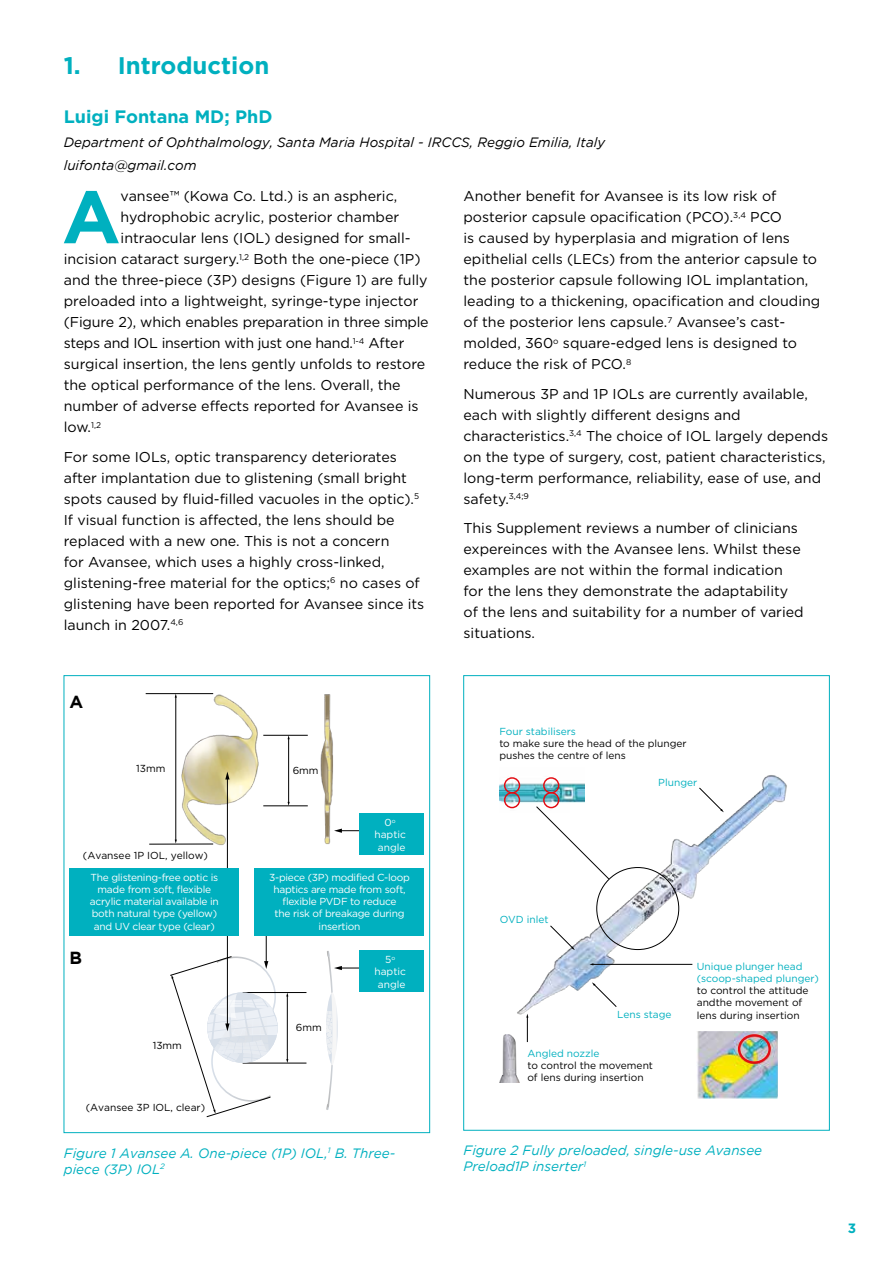
<style>
.page{position:relative;width:893px;height:1263px;background:#fff}
.page>*{position:absolute;margin:0;border:0;box-sizing:border-box;transform-origin:0 0}
.t1{font:700 74.25px "Gotham";color:#00b0bf}
.t2{font:700 24px "Gotham";color:#00b0bf}
.t3{font:700 18px "Gotham";color:#00b0bf}
.t4{font:700 17.4px "Gotham";color:#000}
.t5{font:14.25px/21px "Gotham";color:#000}
.t6{font:14.25px "Gotham";letter-spacing:-.02em;color:#000}
.t7{font:italic 13.5px/16.2px "Gotham";color:#00b0bf}
.t8{font:italic 13.5px/22.5px "Gotham";color:#000}
.t9{font:700 13.5px "Gotham";color:#00b0bf}
.t10{font:10.2px/12.1px "Gotham";letter-spacing:-.025em;color:#fff;text-align:center}
.t11{font:10.2px/12.1px "Gotham";color:#000}
.t12{font:10.2px/12.1px "Gotham";color:#00b0bf}
.t13{font:10.2px/12.1px "Gotham";color:#fff;text-align:center}
</style>
<div class="page">
<img style="left:175px;top:693px;width:158px;height:158px">
<hr style="left:266px;top:910px;width:1px;height:52px;background:#000">
<div style="left:255px;top:868px;width:169px;height:67px;background:#00b0bf"></div>
<hr style="left:340px;top:830px;width:55px;height:1px;background:#000">
<svg style="left:334px;top:828px;width:8px;height:5px"></svg>
<div style="left:359px;top:813px;width:65px;height:41px;background:#00b0bf"></div>
<hr style="left:340px;top:968px;width:55px;height:1px;background:#000">
<div style="left:359px;top:950px;width:65px;height:41px;background:#00b0bf"></div>
<hr style="left:263px;top:735px;width:45px;height:1px;background:#000">
<hr style="left:263px;top:805px;width:45px;height:1px;background:#000">
<hr style="left:288px;top:738px;width:1px;height:65px;background:#000">
<hr style="left:243px;top:992px;width:63px;height:1px;background:#000">
<hr style="left:243px;top:1063px;width:63px;height:1px;background:#000">
<hr style="left:287px;top:996px;width:1px;height:64px;background:#000">
<hr style="left:176px;top:697px;width:1px;height:143px;background:#000">
<svg style="left:326px;top:951px;width:16px;height:159px"></svg>
<hr style="left:227px;top:778px;width:1px;height:247px;background:#000">
<svg style="left:225px;top:772px;width:5px;height:7px"></svg>
<svg style="left:170px;top:956px;width:108px;height:161px"></svg>
<div style="left:69px;top:868px;width:170px;height:67px;background:#00b0bf"></div>
<hr style="left:149px;top:844px;width:64px;height:1px;background:#000">
<hr style="left:146px;top:693px;width:67px;height:1px;background:#000">
<img style="left:499px;top:779px;width:10px;height:29px">
<img style="left:509px;top:775px;width:278px;height:243px">
<svg style="left:699px;top:787px;width:25px;height:25px"></svg>
<svg style="left:536px;top:806px;width:73px;height:73px"></svg>
<svg style="left:550px;top:925px;width:25px;height:25px"></svg>
<svg style="left:592px;top:982px;width:25px;height:25px"></svg>
<svg style="left:526px;top:1014px;width:2px;height:28px"></svg>
<img style="left:697px;top:1031px;width:80px;height:67px">
<div style="left:570px;top:803px;width:19px;height:16px;background:#fff"></div>
<div style="left:597px;top:867px;width:82px;height:83px;border:1px solid #000;border-radius:50%"></div>
<hr style="left:593px;top:964px;width:99px;height:1px;background:#000">
<div style="left:504px;top:777px;width:16px;height:16px;border:1px solid #e30c13;border-radius:50%"></div>
<div style="left:504px;top:792px;width:16px;height:16px;border:1px solid #e30c13;border-radius:50%"></div>
<div style="left:543px;top:777px;width:16px;height:16px;border:1px solid #e30c13;border-radius:50%"></div>
<div style="left:543px;top:792px;width:16px;height:16px;border:1px solid #e30c13;border-radius:50%"></div>
<div style="left:738px;top:1034px;width:33px;height:29px;border:2px solid #e30c13;border-radius:50%"></div>
<img style="left:499px;top:1034px;width:20px;height:48px">
<h2 class="t2" style="left:64px;top:50px;width:207px">1. Introduction</h2>
<p class="t3" style="left:64px;top:104px;width:210px">Luigi Fontana MD; PhD</p>
<p class="t8" style="left:64px;top:131px;width:543px">Department of Ophthalmology, Santa Maria Hospital - IRCCS, Reggio Emilia, Italy luifonta@gmail.com</p>
<h1 class="t1" style="left:62px;top:174px;width:60px">A</h1>
<p class="t5" style="left:121px;top:185px;width:278px">vansee™ (Kowa Co. Ltd.) is an aspheric,</p>
<p class="t5" style="left:463px;top:185px;width:358px">Another benefit for Avansee is its low risk of posterior capsule opacification (PCO).<sup>3,4</sup> PCO<br>is caused by hyperplasia and migration of lens epithelial cells (LECs) from the anterior capsule to the posterior capsule following IOL implantation, leading to a thickening, opacification and clouding of the posterior lens capsule.<sup>7</sup> Avansee’s cast&shy;molded, 360<sup>o</sup> square-edged lens is designed to reduce the risk of PCO.<sup>8</sup></p>
<p class="t5" style="left:463px;top:383px;width:366px">Numerous 3P and 1P IOLs are currently available, each with slightly different designs and characteristics.<sup>3,4</sup> The choice of IOL largely depends on the type of surgery, cost, patient characteristics, long-term performance, reliability, ease of use, and safety.<sup>3,4;9</sup></p>
<p class="t5" style="left:463px;top:517px;width:342px">This Supplement reviews a number of clinicians expereinces with the Avansee lens. Whilst these examples are not within the formal indication for the lens they demonstrate the adaptability of the lens and suitability for a number of varied situations.</p>
<p class="t5" style="left:121px;top:206px;width:280px">hydrophobic acrylic, posterior chamber</p>
<p class="t5" style="left:121px;top:227px;width:291px">intraocular lens (IOL) designed for small-</p>
<p class="t5" style="left:64px;top:248px;width:358px">incision cataract surgery.<sup>1,2</sup> Both the one-piece (1P)</p>
<p class="t5" style="left:64px;top:269px;width:365px">and the three-piece (3P) designs (Figure 1) are fully</p>
<p class="t5" style="left:64px;top:290px;width:356px">preloaded into a lightweight, syringe-type injector</p>
<p class="t5" style="left:64px;top:311px;width:366px">(Figure 2), which enables preparation in three simple</p>
<p class="t6" style="left:64px;top:335px;width:342px">steps and IOL insertion with just one hand.<sup>1-4</sup> After</p>
<p class="t5" style="left:64px;top:353px;width:363px">surgical insertion, the lens gently unfolds to restore</p>
<p class="t5" style="left:64px;top:374px;width:338px">the optical performance of the lens. Overall, the</p>
<p class="t5" style="left:64px;top:395px;width:356px">number of adverse effects reported for Avansee is</p>
<p class="t5" style="left:64px;top:416px;width:39px">low.<sup>1,2</sup></p>
<p class="t5" style="left:64px;top:446px;width:362px">For some IOLs, optic transparency deteriorates after implantation due to glistening (small bright spots caused by fluid-filled vacuoles in the optic).<sup>5<br></sup>If visual function is affected, the lens should be replaced with a new one. This is not a concern<br>for Avansee, which uses a highly cross-linked, glistening-free material for the optics;<sup>6</sup> no cases of glistening have been reported for Avansee since its launch in 2007.<sup>4,6</sup></p>
<p class="t4" style="left:69px;top:692px;width:15px">A</p>
<p class="t11" style="left:136px;top:762px;width:31px">13mm</p>
<p class="t11" style="left:293px;top:764px;width:27px">6mm</p>
<p class="t11" style="left:83px;top:849px;width:126px">(Avansee 1P IOL, yellow)</p>
<p class="t13" style="left:374px;top:816px;width:33px">0<sup>o </sup>haptic angle</p>
<p class="t4" style="left:69px;top:948px;width:14px">B</p>
<p class="t10" style="left:90px;top:871px;width:130px">The glistening-free optic is made from soft, flexible acrylic material available in both natural type (yellow) and UV clear type (clear)</p>
<p class="t11" style="left:153px;top:1039px;width:31px">13mm</p>
<p class="t11" style="left:86px;top:1101px;width:121px">(Avansee 3P IOL, clear)</p>
<p class="t10" style="left:269px;top:871px;width:142px">3-piece (3P) modified C-loop haptics are made from soft, flexible PVDF to reduce<br>the risk of breakage during insertion</p>
<p class="t11" style="left:296px;top:1021px;width:27px">6mm</p>
<p class="t13" style="left:374px;top:953px;width:33px">5<sup>o </sup>haptic angle</p>
<p class="t7" style="left:64px;top:1145px;width:333px">Figure 1 Avansee A. One-piece (1P) IOL,<sup>1</sup> B. Three&shy;piece (3P) IOL<sup>2</sup></p>
<p class="t12" style="left:499px;top:725px;width:78px">Four stabilisers</p>
<p class="t11" style="left:499px;top:737px;width:189px">to make sure the head of the plunger pushes the centre of lens</p>
<p class="t12" style="left:658px;top:776px;width:40px">Plunger</p>
<p class="t12" style="left:500px;top:913px;width:50px">OVD inlet</p>
<p class="t12" style="left:617px;top:1008px;width:56px">Lens stage</p>
<p class="t12" style="left:527px;top:1047px;width:74px">Angled nozzle</p>
<p class="t11" style="left:527px;top:1059px;width:127px">to control the movement of lens during insertion</p>
<p class="t12" style="left:697px;top:960px;width:124px">Unique plunger head (scoop-shaped plunger)</p>
<p class="t11" style="left:697px;top:984px;width:113px">to control the attitude andthe movement of lens during insertion</p>
<p class="t7" style="left:463px;top:1142px;width:300px">Figure 2 Fully preloaded, single-use Avansee<br>Preload1P inserter<sup>1</sup></p>
<p class="t9" style="left:848px;top:1219px;width:10px">3</p>
</div>
